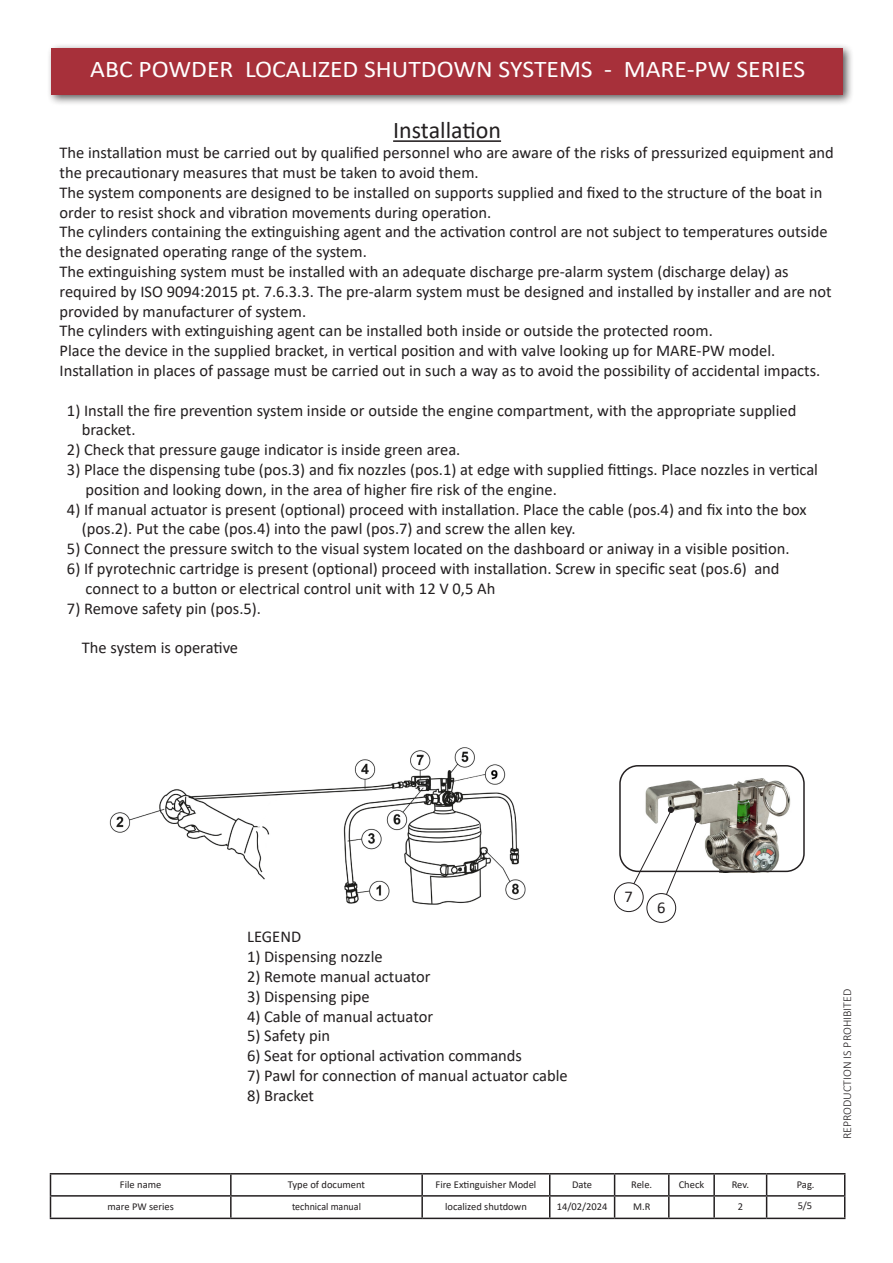
<style>
.page{position:relative;width:893px;height:1263px;background:#fff}
.page>*{position:absolute;margin:0;border:0;box-sizing:border-box;transform-origin:0 0}
.t1{font:24px "Calibri";color:#fff;scale:1.07 1}
.codice_tabella{font:24px "Calibri";color:#231f20}
.codice_tabella-2{font:16.5px/19.8px "Calibri";color:#231f20}
.t2{font:300 12px "Calibri";color:#231f20}
.codice_tabella-3{font:10.5px "Calibri";color:#231f20}
.codice_tabella-4{font:10.5px "Calibri";color:#231f20;scale:.95 1}
</style>
<div class="page">
<div style="left:46px;top:43px;width:808px;height:63px;background:#231f20;opacity:.75"></div>
<div style="left:52px;top:48px;width:791px;height:46px;background:#a7303a"></div>
<hr style="left:50px;top:1173px;width:181px;height:1px;background:#231f20">
<hr style="left:231px;top:1173px;width:191px;height:1px;background:#231f20">
<hr style="left:230px;top:1174px;width:2px;height:21px;background:#231f20">
<hr style="left:422px;top:1173px;width:128px;height:1px;background:#231f20">
<hr style="left:421px;top:1174px;width:2px;height:21px;background:#231f20">
<hr style="left:550px;top:1173px;width:65px;height:1px;background:#231f20">
<hr style="left:615px;top:1173px;width:54px;height:1px;background:#231f20">
<hr style="left:669px;top:1173px;width:45px;height:1px;background:#231f20">
<hr style="left:668px;top:1174px;width:2px;height:21px;background:#231f20">
<hr style="left:714px;top:1173px;width:53px;height:1px;background:#231f20">
<hr style="left:713px;top:1174px;width:2px;height:21px;background:#231f20">
<hr style="left:767px;top:1173px;width:78px;height:1px;background:#231f20">
<hr style="left:50px;top:1195px;width:181px;height:1px;background:#231f20">
<svg style="left:50px;top:1174px;width:1px;height:43px"></svg>
<hr style="left:231px;top:1195px;width:191px;height:1px;background:#231f20">
<hr style="left:230px;top:1196px;width:2px;height:21px;background:#231f20">
<hr style="left:422px;top:1195px;width:128px;height:1px;background:#231f20">
<hr style="left:421px;top:1196px;width:2px;height:21px;background:#231f20">
<hr style="left:550px;top:1195px;width:65px;height:1px;background:#231f20">
<svg style="left:549px;top:1174px;width:1px;height:43px"></svg>
<hr style="left:615px;top:1195px;width:54px;height:1px;background:#231f20">
<svg style="left:614px;top:1174px;width:1px;height:43px"></svg>
<hr style="left:669px;top:1195px;width:45px;height:1px;background:#231f20">
<hr style="left:668px;top:1196px;width:2px;height:21px;background:#231f20">
<hr style="left:714px;top:1195px;width:53px;height:1px;background:#231f20">
<hr style="left:713px;top:1196px;width:2px;height:21px;background:#231f20">
<hr style="left:767px;top:1195px;width:78px;height:1px;background:#231f20">
<svg style="left:766px;top:1174px;width:1px;height:43px"></svg>
<svg style="left:844px;top:1174px;width:1px;height:43px"></svg>
<hr style="left:50px;top:1217px;width:181px;height:2px;background:#231f20">
<hr style="left:231px;top:1217px;width:191px;height:2px;background:#231f20">
<hr style="left:422px;top:1217px;width:128px;height:2px;background:#231f20">
<hr style="left:550px;top:1217px;width:65px;height:2px;background:#231f20">
<hr style="left:615px;top:1217px;width:54px;height:2px;background:#231f20">
<hr style="left:669px;top:1217px;width:45px;height:2px;background:#231f20">
<hr style="left:714px;top:1217px;width:53px;height:2px;background:#231f20">
<hr style="left:767px;top:1217px;width:78px;height:2px;background:#231f20">
<hr style="left:393px;top:140px;width:108px;height:2px;background:#231f20">
<img style="left:109px;top:747px;width:417px;height:158px">
<img style="left:645px;top:765px;width:157px;height:107px">
<div style="left:647px;top:893px;width:29px;height:29px;border:1px solid #231f20;border-radius:50%"></div>
<div style="left:614px;top:882px;width:29px;height:30px;border:1px solid #231f20;border-radius:50%"></div>
<svg style="left:633px;top:807px;width:68px;height:88px"></svg>
<div style="left:619px;top:765px;width:186px;height:107px;border:2px solid #231f20;border-radius:18px"></div>
<h1 class="t1" style="left:90px;top:52px;width:670px">ABC POWDER LOCALIZED SHUTDOWN SYSTEMS - MARE-PW SERIES</h1>
<p class="codice_tabella" style="left:393px;top:114px;width:109px">Installation</p>
<p class="codice_tabella-2" style="left:60px;top:142px;width:776px">The installation must be carried out by qualified personnel who are aware of the risks of pressurized equipment and the precautionary measures that must be taken to avoid them.</p>
<p class="codice_tabella-2" style="left:60px;top:182px;width:764px">The system components are designed to be installed on supports supplied and fixed to the structure of the boat in order to resist shock and vibration movements during operation.</p>
<p class="codice_tabella-2" style="left:60px;top:222px;width:770px">The cylinders containing the extinguishing agent and the activation control are not subject to temperatures outside the designated operating range of the system.</p>
<p class="codice_tabella-2" style="left:60px;top:261px;width:731px">The extinguishing system must be installed with an adequate discharge pre-alarm system (discharge delay) as</p>
<p class="codice_tabella-2" style="left:60px;top:281px;width:774px">required by ISO 9094:2015 pt. 7.6.3.3. The pre-alarm system must be designed and installed by installer and are not provided by manufacturer of system.</p>
<p class="codice_tabella-2" style="left:60px;top:321px;width:655px">The cylinders with extinguishing agent can be installed both inside or outside the protected room.</p>
<p class="codice_tabella-2" style="left:60px;top:340px;width:717px">Place the device in the supplied bracket, in vertical position and with valve looking up for MARE-PW model.</p>
<p class="codice_tabella-2" style="left:60px;top:360px;width:762px">Installation in places of passage must be carried out in such a way as to avoid the possibility of accidental impacts.</p>
<p class="codice_tabella-2" style="left:67px;top:400px;width:731px">1) Install the fire prevention system inside or outside the engine compartment, with the appropriate supplied</p>
<p class="codice_tabella-2" style="left:82px;top:420px;width:55px">bracket.</p>
<p class="codice_tabella-2" style="left:67px;top:439px;width:395px">2) Check that pressure gauge indicator is inside green area.</p>
<p class="codice_tabella-2" style="left:67px;top:459px;width:753px">3) Place the dispensing tube (pos.3) and fix nozzles (pos.1) at edge with supplied fittings. Place nozzles in vertical</p>
<p class="codice_tabella-2" style="left:86px;top:479px;width:473px">position and looking down, in the area of higher fire risk of the engine.</p>
<p class="codice_tabella-2" style="left:67px;top:499px;width:741px">4) If manual actuator is present (optional) proceed with installation. Place the cable (pos.4) and fix into the box</p>
<p class="codice_tabella-2" style="left:82px;top:519px;width:495px">(pos.2). Put the cabe (pos.4) into the pawl (pos.7) and screw the allen key.</p>
<p class="codice_tabella-2" style="left:67px;top:538px;width:724px">5) Connect the pressure switch to the visual system located on the dashboard or aniway in a visible position.</p>
<p class="codice_tabella-2" style="left:67px;top:558px;width:714px">6) If pyrotechnic cartridge is present (optional) proceed with installation. Screw in specific seat (pos.6) and</p>
<p class="codice_tabella-2" style="left:86px;top:578px;width:411px">connect to a button or electrical control unit with 12 V 0,5 Ah</p>
<p class="codice_tabella-2" style="left:67px;top:598px;width:196px">7) Remove safety pin (pos.5).</p>
<p class="codice_tabella-2" style="left:82px;top:637px;width:158px">The system is operative</p>
<p class="codice_tabella-2" style="left:247px;top:926px;width:56px">LEGEND</p>
<p class="codice_tabella-2" style="left:247px;top:946px;width:137px">1) Dispensing nozzle</p>
<p class="codice_tabella-2" style="left:247px;top:966px;width:185px">2) Remote manual actuator</p>
<p class="codice_tabella-2" style="left:247px;top:986px;width:124px">3) Dispensing pipe</p>
<p class="codice_tabella-2" style="left:247px;top:1006px;width:188px">4) Cable of manual actuator</p>
<p class="codice_tabella-2" style="left:247px;top:1025px;width:85px">5) Safety pin</p>
<p class="codice_tabella-2" style="left:247px;top:1045px;width:276px">6) Seat for optional activation commands</p>
<p class="codice_tabella-2" style="left:247px;top:1065px;width:322px">7) Pawl for connection of manual actuator cable</p>
<p class="codice_tabella-2" style="left:247px;top:1085px;width:68px">8) Bracket</p>
<p class="codice_tabella-2" style="left:624px;top:886px;width:10px">7</p>
<p class="codice_tabella-2" style="left:657px;top:897px;width:10px">6</p>
<p class="codice_tabella-3" style="left:120px;top:1177px;width:43px">File name</p>
<p class="codice_tabella-3" style="left:288px;top:1177px;width:79px">Type of document</p>
<p class="codice_tabella-3" style="left:436px;top:1177px;width:102px">Fire Extinguisher Model</p>
<p class="codice_tabella-3" style="left:572px;top:1177px;width:22px">Date</p>
<p class="codice_tabella-3" style="left:631px;top:1177px;width:23px">Rele.</p>
<p class="codice_tabella-3" style="left:679px;top:1177px;width:27px">Check</p>
<p class="codice_tabella-3" style="left:732px;top:1177px;width:19px">Rev.</p>
<p class="codice_tabella-3" style="left:797px;top:1177px;width:19px">Pag.</p>
<p class="codice_tabella-3" style="left:107px;top:1199px;width:68px">mare PW series</p>
<p class="codice_tabella-4" style="left:292px;top:1199px;width:74px">technical manual</p>
<p class="codice_tabella-3" style="left:445px;top:1199px;width:83px">localized shutdown</p>
<p class="codice_tabella-3" style="left:557px;top:1199px;width:52px">14/02/2024</p>
<p class="codice_tabella-3" style="left:633px;top:1199px;width:19px">M.R</p>
<p class="codice_tabella-3" style="left:738px;top:1199px;width:7px">2</p>
<p class="codice_tabella-3" style="left:798px;top:1198px;width:16px">5/5</p>
<p class="t2" style="left:840px;top:1139px;width:152px;rotate:-90deg">REPRODUCTION IS PROHIBITED</p>
</div>
